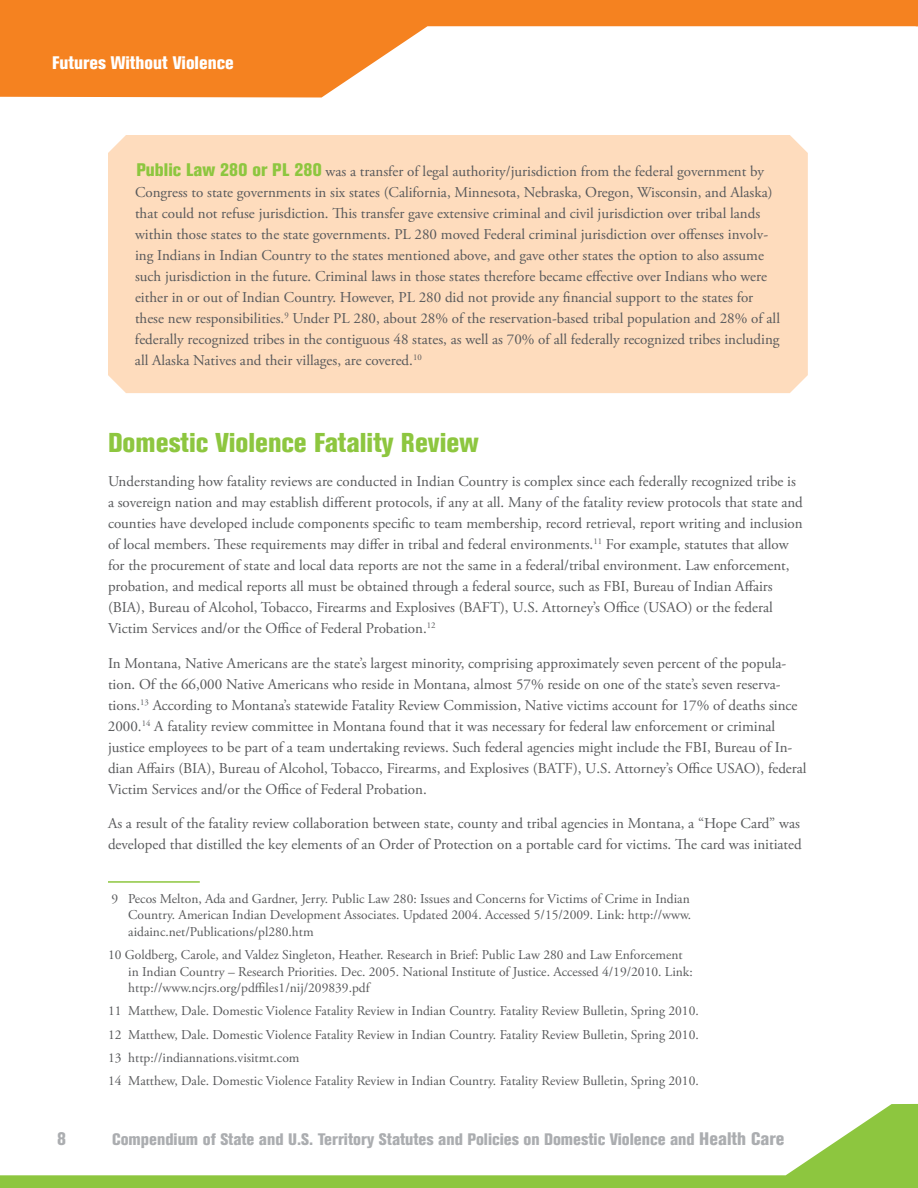
<style>
.page{position:relative;width:918px;height:1188px;background:#fff}
.page>*{position:absolute;margin:0;border:0;box-sizing:border-box;transform-origin:0 0}
.t1{font:800 condensed 27px "Akzidenz Grotesk BE";color:#8dc63f}
.t2{font:800 condensed 18px "Akzidenz Grotesk BE";color:#fff}
.t3{font:800 condensed 18px "Akzidenz Grotesk BE";color:#abadb0}
.t4{font:800 condensed 16.5px "Akzidenz Grotesk BE";color:#abadb0}
.t5{font:15px/21px "Adobe Garamond Pro";color:#58595b}
.t6{font:13.5px/16.5px "Adobe Garamond Pro";color:#58595b}
.s1{font-family:"Akzidenz Grotesk BE";font-weight:800;font-stretch:condensed;font-size:18px;color:#8dc63f}
.s2{font-size:18px}
</style>
<div class="page">
<svg style="left:0;top:0;width:918px;height:98px;fill:#f58220"></svg>
<svg style="left:0;top:1104px;width:917px;height:84px"></svg>
<hr style="left:917px;top:1104px;width:1px;height:84px;background:#8dc63f">
<div style="left:108px;top:135px;width:700px;height:258px;background:#fedcbd"></div>
<hr style="left:108px;top:881px;width:92px;height:2px;background:#8dc63f">
<p class="t2" style="left:52px;top:53px;width:183px">Futures Without Violence</p>
<p class="t5" style="left:135px;top:161px;width:647px"><span class="s1">Public Law 280 or PL 280</span> was a transfer of legal authority/jurisdiction from the federal government by Congress to state governments in six states (California, Minnesota, Nebraska, Oregon, Wisconsin, and Alaska) that could not refuse jurisdiction. This transfer gave extensive criminal and civil jurisdiction over tribal lands within those states to the state governments. PL 280 moved Federal criminal jurisdiction over offenses involv&shy;ing Indians in Indian Country to the states mentioned above, and gave other states the option to also assume such jurisdiction in the future. Criminal laws in those states therefore became effective over Indians who were either in or out of Indian Country. However, PL 280 did not provide any financial support to the states for these new responsibilities.<sup>9</sup> Under PL 280, about 28% of the reservation-based tribal population and 28% of all federally recognized tribes in the contiguous 48 states, as well as 70% of all federally recognized tribes including all Alaska Natives and their villages, are covered.<sup>10</sup></p>
<h1 class="t1" style="left:108px;top:427px;width:372px">Domestic Violence Fatality Review</h1>
<p class="t5" style="left:108px;top:471px;width:696px">Understanding how fatality reviews are conducted in Indian Country is complex since each federally recognized tribe is a sovereign nation and may establish different protocols, if any at all. Many of the fatality review protocols that state and counties have developed include components specific to team membership, record retrieval, report writing and inclusion of local members. These requirements may differ in tribal and federal environments.<sup>11</sup> For example, statutes that allow for the procurement of state and local data reports are not the same in a federal/tribal environment. Law enforcement, probation, and medical reports all must be obtained through a federal source, such as FBI, Bureau of Indian Affairs (BIA), Bureau of Alcohol, Tobacco, Firearms and Explosives (BAFT), U.S. Attorney’s Office (USAO) or the federal Victim Services and/or the Office of Federal Probation.<sup>12</sup></p>
<p class="t5" style="left:108px;top:653px;width:700px">In Montana, Native Americans are the state’s largest minority, comprising approximately seven percent of the popula&shy;tion. Of the 66,000 Native Americans who reside in Montana, almost 57% reside on one of the state’s seven reserva&shy;tions.<sup>13</sup> According to Montana’s statewide Fatality Review Commission, Native victims account for 17% of deaths since 2000.<sup>14</sup> A fatality review committee in Montana found that it was necessary for federal law enforcement or criminal justice employees to be part of a team undertaking reviews. Such federal agencies might include the FBI, Bureau of In&shy;dian Affairs (BIA), Bureau of Alcohol, Tobacco, Firearms, and Explosives (BATF), U.S. Attorney’s Office USAO), federal Victim Services and/or the Office of Federal Probation.</p>
<p class="t5" style="left:108px;top:813px;width:695px">As a result of the fatality review collaboration between state, county and tribal agencies in Montana, a “Hope Card” was developed that distilled the key elements of an Order of Protection on a portable card for victims. The card was initiated</p>
<p class="t6" style="left:128px;top:891px;width:565px;text-align:justify;text-indent:-17px">9 Pecos Melton, Ada and Gardner, Jerry. Public Law 280: Issues and Concerns for Victims of Crime in Indian Country. American Indian Development Associates. Updated 2004. Accessed 5/15/2009. Link: http://www. aidainc.net/Publications/pl280.htm</p>
<p class="t6" style="left:128px;top:947px;width:566px;text-indent:-20px">10 Goldberg, Carole, and Valdez Singleton, Heather. Research in Brief: Public Law 280 and Law Enforcement in Indian Country – Research Priorities. Dec. 2005. National Institute of Justice. Accessed 4/19/2010. Link: http://www.ncjrs.org/pdffiles1/nij/209839.pdf</p>
<p class="t6" style="left:108px;top:1000px;width:592px;line-height:23.2px">11 Matthew, Dale. Domestic Violence Fatality Review in Indian Country. Fatality Review Bulletin, Spring 2010.<br>12 Matthew, Dale. Domestic Violence Fatality Review in Indian Country. Fatality Review Bulletin, Spring 2010.<br>13 http://indiannations.visitmt.com<br>14 Matthew, Dale. Domestic Violence Fatality Review in Indian Country. Fatality Review Bulletin, Spring 2010.</p>
<p class="t3" style="left:57px;top:1128px;width:10px">8</p>
<p class="t4" style="left:112px;top:1129px;width:674px">Compendium of State and U.S. Territory Statutes and Policies on Domestic Violence and <span class="s2">Health Care</span></p>
</div>
